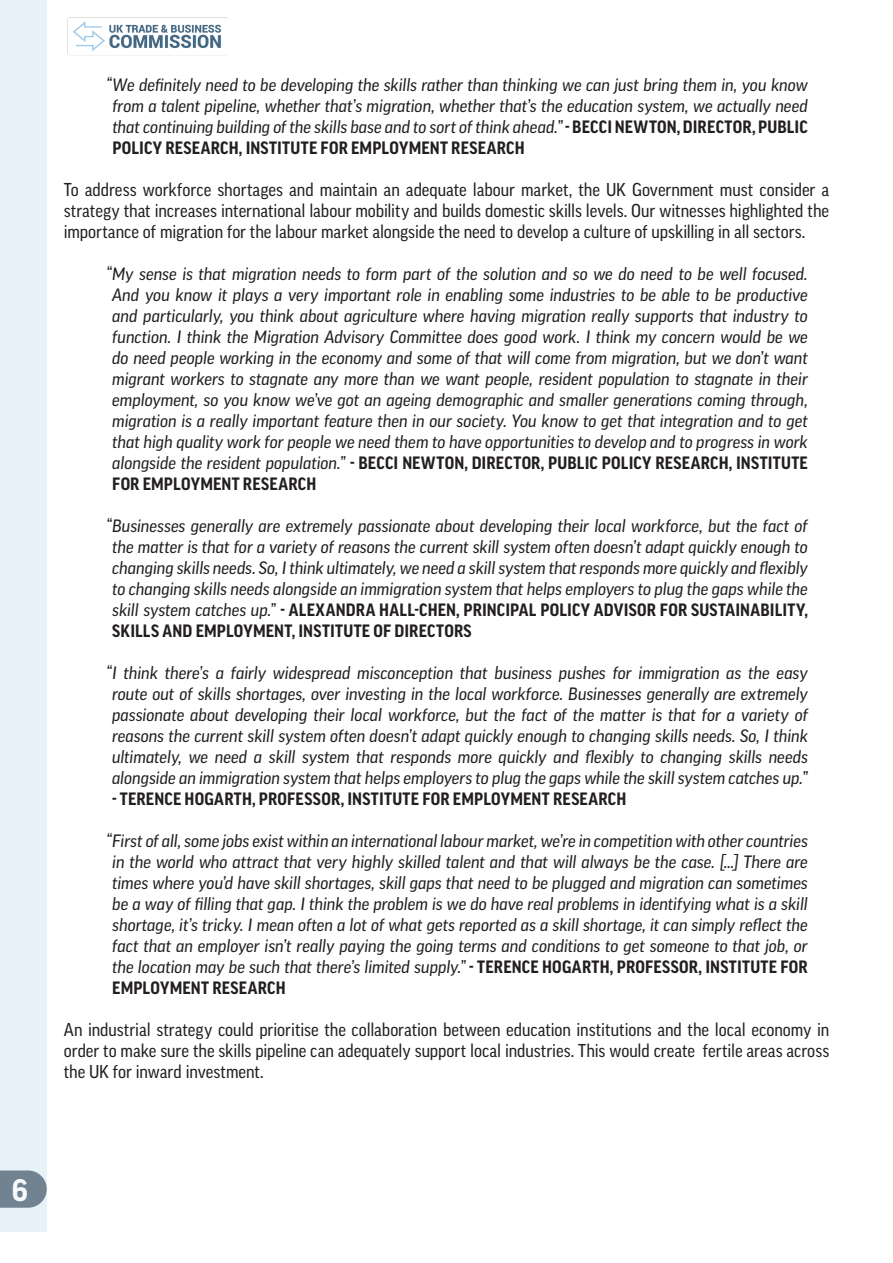
<style>
.page{position:relative;width:893px;height:1263px;background:#fff}
.page>*{position:absolute;margin:0;border:0;box-sizing:border-box;transform-origin:0 0}
.t1{font:700 30px "Good Pro";color:#fff}
.Body_Copy{font:18px/21px "Good Pro Narr News";letter-spacing:-.005em;color:#231f20;text-align:justify}
.Italic_bodycopy_inde{font:italic 17.25px/21px "Good Pro News";letter-spacing:-.005em;color:#231f20;text-align:justify}
.Italic_bodycopy_inde-2{font:700 17.25px "Good Pro Narr";letter-spacing:.01em;color:#231f20}
.s1{font-family:"Good Pro Narr";font-weight:700;font-style:normal}
</style>
<div class="page">
<div style="left:0;top:0;width:47px;height:1231px;background:#e6f1f8"></div>
<img style="left:67px;top:17px;width:161px;height:39px">
<svg style="left:0;top:1170px;width:47px;height:38px;background:#7d8e9b"></svg>
<p class="Italic_bodycopy_inde" style="left:112px;top:74px;width:697px;text-indent:-6px">“We definitely need to be developing the skills rather than thinking we can just bring them in, you know from a talent pipeline, whether that’s migration, whether that’s the education system, we actually need that continuing building of the skills base and to sort of think ahead.” <span class="s1">- BECCI NEWTON, DIRECTOR, PUBLIC POLICY RESEARCH, INSTITUTE FOR EMPLOYMENT RESEARCH</span></p>
<p class="Body_Copy" style="left:64px;top:179px;width:767px">To address workforce shortages and maintain an adequate labour market, the UK Government must consider a strategy that increases international labour mobility and builds domestic skills levels. Our witnesses highlighted the importance of migration for the labour market alongside the need to develop a culture of upskilling in all sectors.</p>
<p class="Italic_bodycopy_inde" style="left:112px;top:263px;width:697px;text-indent:-6px">“My sense is that migration needs to form part of the solution and so we do need to be well focused.<br>And you know it plays a very important role in enabling some industries to be able to be productive and particularly, you think about agriculture where having migration really supports that industry to function. I think the Migration Advisory Committee does good work. I think my concern would be we do need people working in the economy and some of that will come from migration, but we don’t want migrant workers to stagnate any more than we want people, resident population to stagnate in their employment, so you know we’ve got an ageing demographic and smaller generations coming through, migration is a really important feature then in our society. You know to get that integration and to get that high quality work for people we need them to have opportunities to develop and to progress in work alongside the resident population.” <span class="s1">- BECCI NEWTON, DIRECTOR, PUBLIC POLICY RESEARCH, INSTITUTE FOR EMPLOYMENT RESEARCH</span></p>
<p class="Italic_bodycopy_inde" style="left:112px;top:515px;width:697px;text-indent:-6px">“Businesses generally are extremely passionate about developing their local workforce, but the fact of the matter is that for a variety of reasons the current skill system often doesn’t adapt quickly enough to changing skills needs. So, I think ultimately, we need a skill system that responds more quickly and flexibly to changing skills needs alongside an immigration system that helps employers to plug the gaps while the skill system catches up.” <span class="s1">- ALEXANDRA HALL-CHEN, PRINCIPAL POLICY ADVISOR FOR SUSTAINABILITY, SKILLS AND EMPLOYMENT, INSTITUTE OF DIRECTORS</span></p>
<p class="Italic_bodycopy_inde" style="left:106px;top:662px;width:703px;text-align:center">“I think there’s a fairly widespread misconception that business pushes for immigration as the easy route out of skills shortages, over investing in the local workforce. Businesses generally are extremely passionate about developing their local workforce, but the fact of the matter is that for a variety of reasons the current skill system often doesn’t adapt quickly enough to changing skills needs. So, I think ultimately, we need a skill system that responds more quickly and flexibly to changing skills needs alongside an immigration system that helps employers to plug the gaps while the skill system catches up.”</p>
<p class="Italic_bodycopy_inde-2" style="left:112px;top:789px;width:516px">- TERENCE HOGARTH, PROFESSOR, INSTITUTE FOR EMPLOYMENT RESEARCH</p>
<p class="Italic_bodycopy_inde" style="left:112px;top:830px;width:697px;text-indent:-6px">“First of all, some jobs exist within an international labour market, we’re in competition with other countries in the world who attract that very highly skilled talent and that will always be the case. [...] There are times where you’d have skill shortages, skill gaps that need to be plugged and migration can sometimes be a way of filling that gap. I think the problem is we do have real problems in identifying what is a skill shortage, it’s tricky. I mean often a lot of what gets reported as a skill shortage, it can simply reflect the fact that an employer isn’t really paying the going terms and conditions to get someone to that job, or the location may be such that there’s limited supply.” <span class="s1">- TERENCE HOGARTH, PROFESSOR, INSTITUTE FOR EMPLOYMENT RESEARCH</span></p>
<p class="Body_Copy" style="left:64px;top:1019px;width:767px">An industrial strategy could prioritise the collaboration between education institutions and the local economy in order to make sure the skills pipeline can adequately support local industries. This would create fertile areas across the UK for inward investment.</p>
<h1 class="t1" style="left:12px;top:1173px;width:18px">6</h1>
</div>
